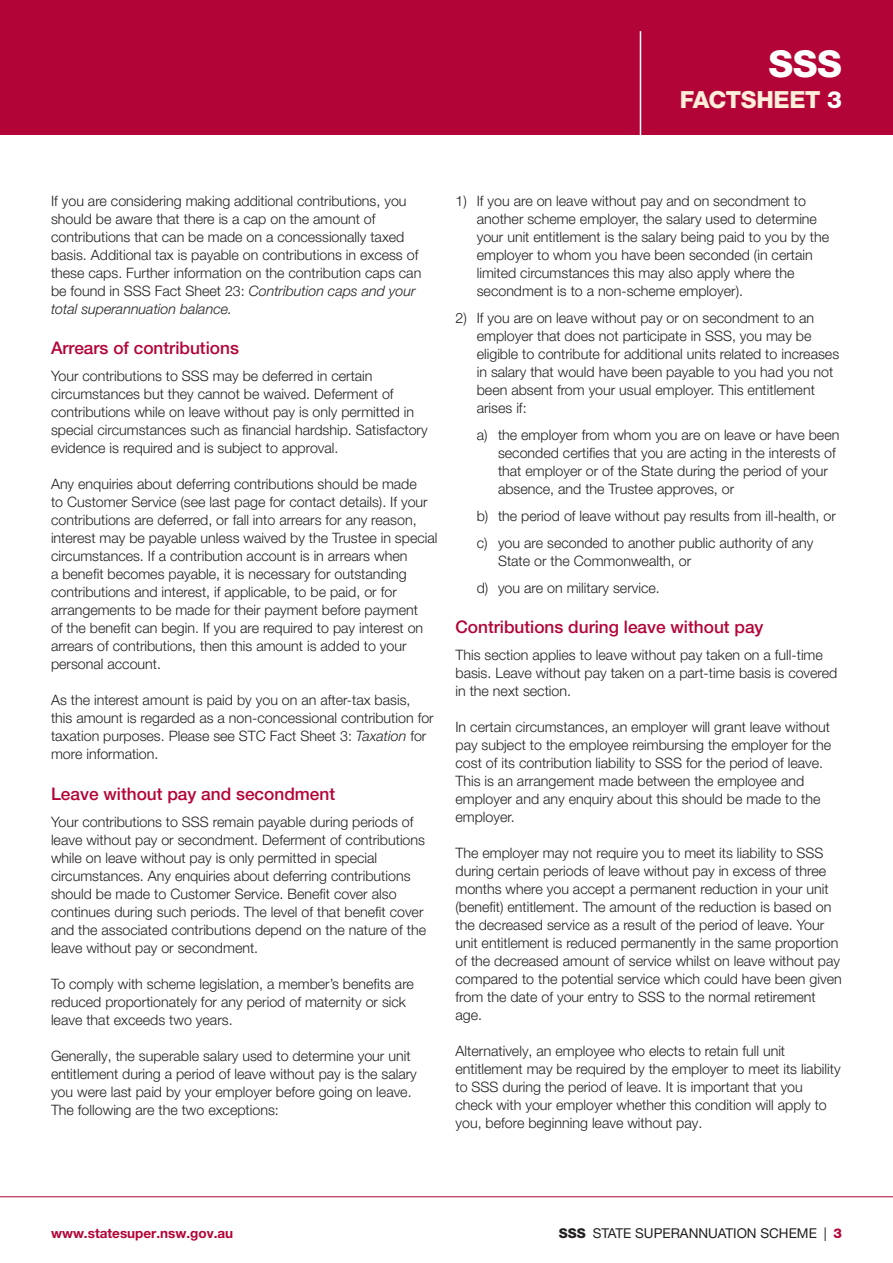
<style>
.page{position:relative;width:893px;height:1263px;background:#fff}
.page>*{position:absolute;margin:0;border:0;box-sizing:border-box;transform-origin:0 0}
.t1{font:800 37.2px "Helvetica Neue";color:#fff}
.t2{font:800 23.7px "Helvetica Neue";letter-spacing:-.015em;color:#feeeda}
.Body_Text{font:500 17.25px "Helvetica Neue LT Pro";color:#b30437}
.Heading_3{font:500 17.25px "Helvetica Neue LT Pro";color:#b30437}
.Body_Text_2{font:300 14.25px/18px "Helvetica Neue LT Pro";color:#231f20}
.Body_Text-2{font:300 14.25px/18px "Helvetica Neue LT Pro";color:#231f20}
.t3{font:13.5px "Helvetica Neue LT Pro";color:#231f20}
.t4{font:700 13.5px "Helvetica Neue";color:#b30437}
.s1{color:#fff}
.s2{font-style:italic}
.s3{font-family:"Helvetica Neue";font-weight:800}
.s4{font-family:"Helvetica Neue";font-weight:800;color:#b30437}
</style>
<div class="page">
<hr style="left:0;top:1196px;width:893px;height:1px;background:#b30437">
<div style="left:0;top:0;width:893px;height:135px;background:#b30437"></div>
<hr style="left:640px;top:31px;width:1px;height:104px;background:#fff">
<h1 class="t1" style="left:768px;top:41px;width:75px">SSS</h1>
<h2 class="t2" style="left:680px;top:85px;width:164px">FACTSHEET <span class="s1">3</span></h2>
<p class="Body_Text_2" style="left:51px;top:191px;width:372px">If you are considering making additional contributions, you should be aware that there is a cap on the amount of contributions that can be made on a concessionally taxed basis. Additional tax is payable on contributions in excess of these caps. Further information on the contribution caps can be found in SSS Fact Sheet 23: <span class="s2">Contribution caps and your total superannuation balance.</span></p>
<p class="Heading_3" style="left:51px;top:338px;width:189px">Arrears of contributions</p>
<p class="Body_Text_2" style="left:51px;top:367px;width:378px">Your contributions to SSS may be deferred in certain circumstances but they cannot be waived. Deferment of contributions while on leave without pay is only permitted in special circumstances such as financial hardship. Satisfactory evidence is required and is subject to approval.</p>
<p class="Body_Text_2" style="left:51px;top:475px;width:388px">Any enquiries about deferring contributions should be made<br>to Customer Service (see last page for contact details). If your contributions are deferred, or fall into arrears for any reason, interest may be payable unless waived by the Trustee in special circumstances. If a contribution account is in arrears when<br>a benefit becomes payable, it is necessary for outstanding contributions and interest, if applicable, to be paid, or for arrangements to be made for their payment before payment<br>of the benefit can begin. If you are required to pay interest on arrears of contributions, then this amount is added to your personal account.</p>
<p class="Body_Text_2" style="left:51px;top:691px;width:384px">As the interest amount is paid by you on an after-tax basis, this amount is regarded as a non-concessional contribution for taxation purposes. Please see STC Fact Sheet 3: <span class="s2">Taxation</span> for more information.</p>
<p class="Body_Text" style="left:51px;top:783px;width:286px">Leave without pay and secondment</p>
<p class="Body_Text-2" style="left:51px;top:812px;width:377px">Your contributions to SSS remain payable during periods of leave without pay or secondment. Deferment of contributions while on leave without pay is only permitted in special circumstances. Any enquiries about deferring contributions should be made to Customer Service. Benefit cover also continues during such periods. The level of that benefit cover and the associated contributions depend on the nature of the leave without pay or secondment.</p>
<p class="Body_Text-2" style="left:51px;top:974px;width:364px">To comply with scheme legislation, a member’s benefits are reduced proportionately for any period of maternity or sick leave that exceeds two years.</p>
<p class="Body_Text-2" style="left:51px;top:1046px;width:367px">Generally, the superable salary used to determine your unit entitlement during a period of leave without pay is the salary you were last paid by your employer before going on leave.<br>The following are the two exceptions:</p>
<p class="Body_Text-2" style="left:477px;top:191px;width:354px;text-indent:-21px">1) If you are on leave without pay and on secondment to another scheme employer, the salary used to determine your unit entitlement is the salary being paid to you by the employer to whom you have been seconded (in certain limited circumstances this may also apply where the secondment is to a non-scheme employer).</p>
<p class="Body_Text-2" style="left:477px;top:308px;width:364px;text-indent:-21px">2) If you are on leave without pay or on secondment to an employer that does not participate in SSS, you may be eligible to contribute for additional units related to increases in salary that would have been payable to you had you not been absent from your usual employer. This entitlement arises if:</p>
<p class="Body_Text-2" style="left:498px;top:425px;width:343px;text-indent:-21px">a) the employer from whom you are on leave or have been seconded certifies that you are acting in the interests of that employer or of the State during the period of your absence, and the Trustee approves, or</p>
<p class="Body_Text-2" style="left:477px;top:506px;width:361px">b) the period of leave without pay results from ill-health, or</p>
<p class="Body_Text-2" style="left:498px;top:533px;width:317px;text-indent:-21px">c) you are seconded to another public authority of any<br>State or the Commonwealth, or</p>
<p class="Body_Text-2" style="left:477px;top:578px;width:185px">d) you are on military service.</p>
<p class="Body_Text" style="left:455px;top:617px;width:310px">Contributions during leave without pay</p>
<p class="Body_Text-2" style="left:455px;top:646px;width:383px">This section applies to leave without pay taken on a full-time basis. Leave without pay taken on a part-time basis is covered in the next section.</p>
<p class="Body_Text-2" style="left:455px;top:718px;width:377px">In certain circumstances, an employer will grant leave without pay subject to the employee reimbursing the employer for the cost of its contribution liability to SSS for the period of leave.<br>This is an arrangement made between the employee and employer and any enquiry about this should be made to the employer.</p>
<p class="Body_Text_2" style="left:455px;top:844px;width:388px">The employer may not require you to meet its liability to SSS during certain periods of leave without pay in excess of three months where you accept a permanent reduction in your unit (benefit) entitlement. The amount of the reduction is based on the decreased service as a result of the period of leave. Your unit entitlement is reduced permanently in the same proportion of the decreased amount of service whilst on leave without pay compared to the potential service which could have been given from the date of your entry to SSS to the normal retirement age.</p>
<p class="Body_Text_2" style="left:455px;top:1042px;width:387px">Alternatively, an employee who elects to retain full unit entitlement may be required by the employer to meet its liability to SSS during the period of leave. It is important that you check with your employer whether this condition will apply to you, before beginning leave without pay.</p>
<p class="t4" style="left:51px;top:1224px;width:184px">www.statesuper.nsw.gov.au</p>
<p class="t3" style="left:559px;top:1224px;width:285px"><span class="s3">SSS</span> STATE SUPERANNUATION SCHEME | <span class="s4">3</span></p>
</div>
